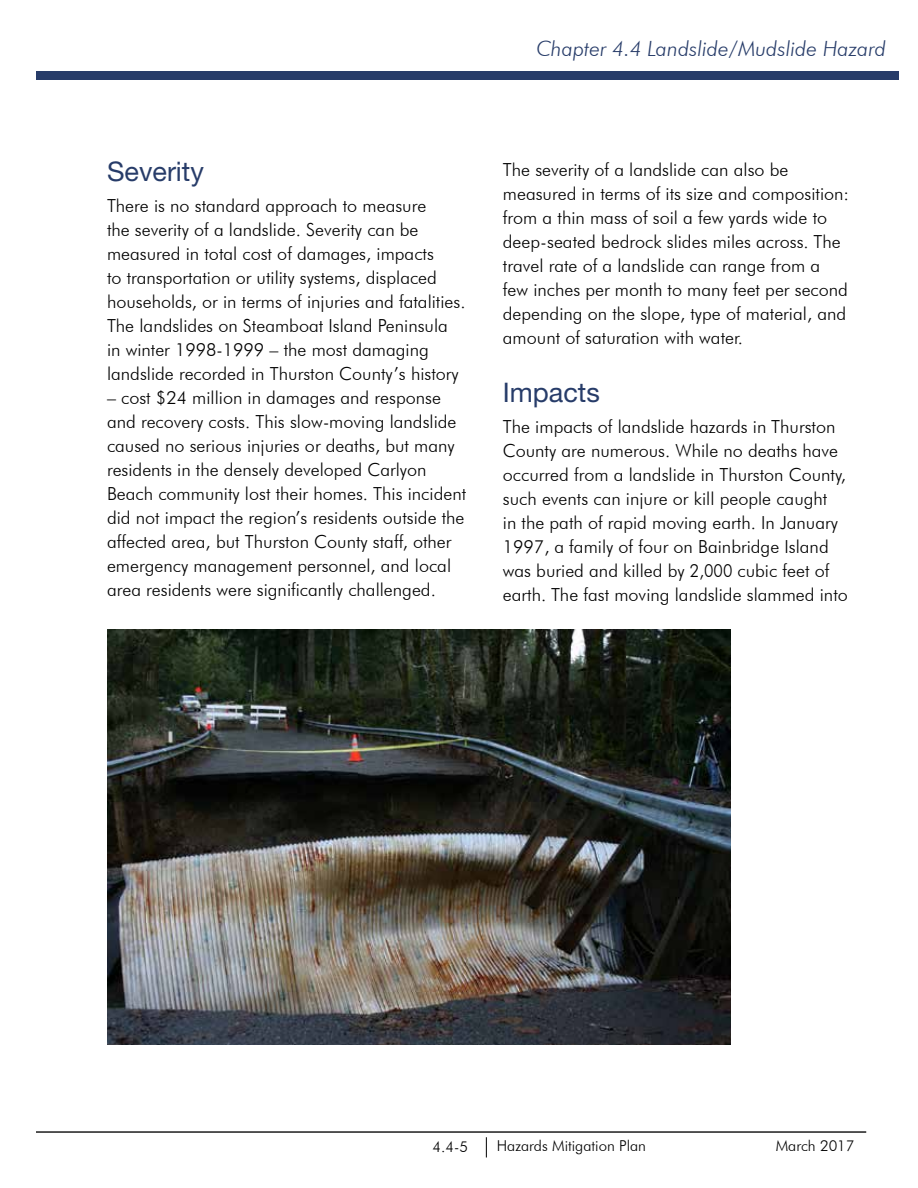
<style>
.page{position:relative;width:918px;height:1188px;background:#fff}
.page>*{position:absolute;margin:0;border:0;box-sizing:border-box;transform-origin:0 0}
.t1{font:27px "Helvetica Neue LT Std";color:#273c69}
.t2{font:italic 300 21px "Futura BT";color:#273c69}
.t3{font:300 18px/24px "Futura BT";color:#000}
.t4{font:300 15px "Futura BT";color:#000}
</style>
<div class="page">
<div style="left:36px;top:71px;width:862px;height:9px;background:#273c69"></div>
<hr style="left:36px;top:1131px;width:830px;height:2px;background:#000">
<svg style="left:486px;top:1137px;width:1px;height:20px"></svg>
<img style="left:108px;top:630px;width:623px;height:414px">
<p class="t2" style="left:536px;top:36px;width:351px">Chapter 4.4 Landslide/Mudslide Hazard</p>
<h1 class="t1" style="left:107px;top:156px;width:98px">Severity</h1>
<p class="t3" style="left:107px;top:193px;width:360px">There is no standard approach to measure<br>the severity of a landslide. Severity can be measured in total cost of damages, impacts<br>to transportation or utility systems, displaced households, or in terms of injuries and fatalities.<br>The landslides on Steamboat Island Peninsula in winter 1998-1999 – the most damaging landslide recorded in Thurston County’s history</p>
<p class="t3" style="left:107px;top:385px;width:361px">– cost $24 million in damages and response and recovery costs. This slow-moving landslide caused no serious injuries or deaths, but many residents in the densely developed Carlyon Beach community lost their homes. This incident did not impact the region’s residents outside the affected area, but Thurston County staff, other emergency management personnel, and local area residents were significantly challenged.</p>
<p class="t3" style="left:503px;top:157px;width:348px">The severity of a landslide can also be measured in terms of its size and composition: from a thin mass of soil a few yards wide to deep-seated bedrock slides miles across. The travel rate of a landslide can range from a few inches per month to many feet per second depending on the slope, type of material, and amount of saturation with water.</p>
<h1 class="t1" style="left:503px;top:376px;width:99px">Impacts</h1>
<p class="t3" style="left:503px;top:414px;width:346px">The impacts of landslide hazards in Thurston County are numerous. While no deaths have occurred from a landslide in Thurston County, such events can injure or kill people caught<br>in the path of rapid moving earth. In January 1997, a family of four on Bainbridge Island was buried and killed by 2,000 cubic feet of earth. The fast moving landslide slammed into</p>
<p class="t4" style="left:433px;top:1138px;width:37px">4.4-5</p>
<p class="t4" style="left:497px;top:1137px;width:151px">Hazards Mitigation Plan</p>
<p class="t4" style="left:776px;top:1137px;width:80px">March 2017</p>
</div>
